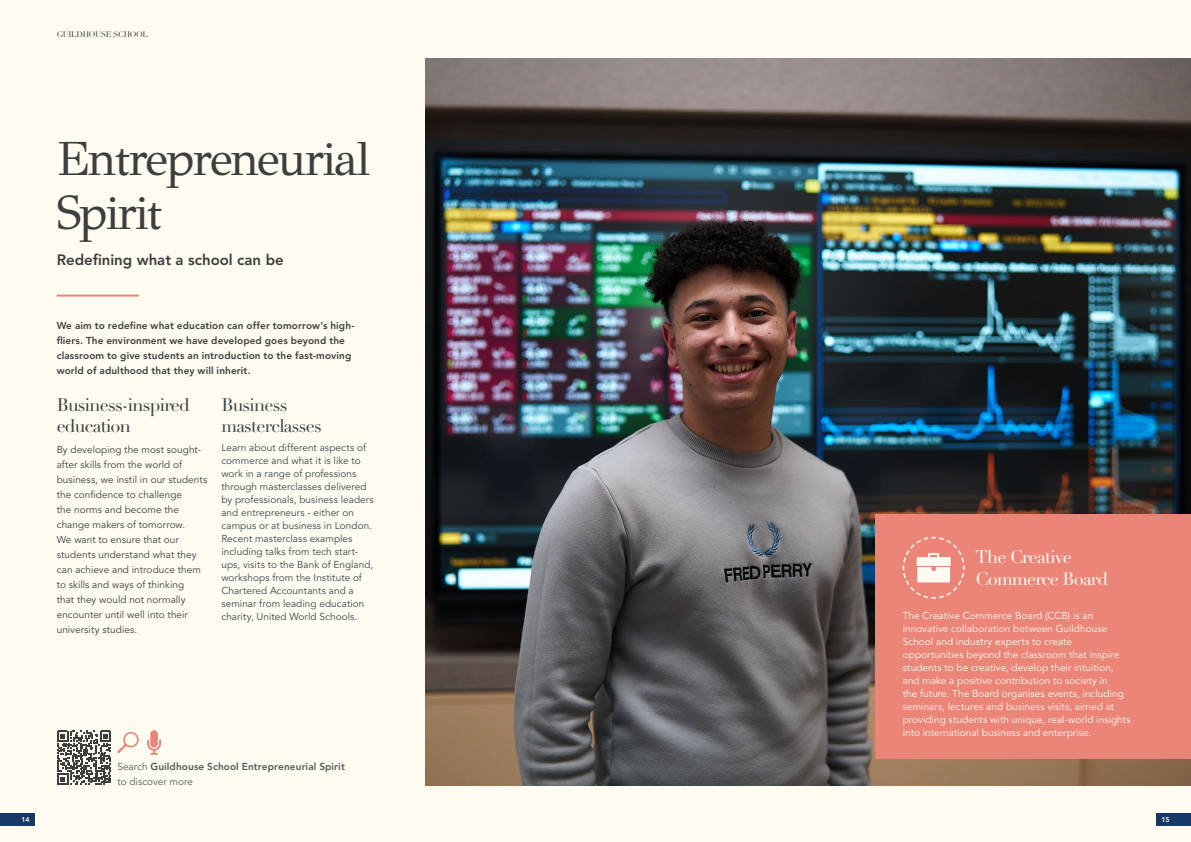
<style>
.page{position:relative;width:1191px;height:842px;background:#fff}
.page>*{position:absolute;margin:0;border:0;box-sizing:border-box;transform-origin:0 0}
.Heading{font:48px/53px "GFS Didot";letter-spacing:-.04em;color:#3e3e3f}
.t1{font:18px/21px "Didot LT Pro";letter-spacing:-.04em;color:#3e3e3f}
.t2{font:18px/21.6px "Didot LT Pro";letter-spacing:-.04em;color:#fefcf4}
.t3{font:18px/21px "Didot LT Pro";letter-spacing:-.04em;color:#39494c}
.t4{font:800 15px "Avenir LT Std";color:#3e3e3f}
._04_Body_Copy{font:10px/13px "Avenir LT Std";letter-spacing:.005em;color:#fefcf4}
._04_Body_Copy-2{font:10px/13px "Avenir LT Std";letter-spacing:.005em;color:#39494c}
._04_Body_Copy-3{font:10px/15px "Avenir LT Std";letter-spacing:.005em;color:#3e3e3f}
._04_Body_Copy-4{font:800 10px/15px "Avenir LT Std";letter-spacing:.01em;color:#3e3e3f}
._04_Body_Copy-5{font:800 10px "Avenir LT Std";letter-spacing:.01em;color:#57585a}
._04_Body_Copy-6{font:10px "Avenir LT Std";letter-spacing:.005em;color:#57585a}
.t5{font:8px "Didot LT Pro";letter-spacing:-.04em;color:#3e3e3f}
.t6{font:800 7px "Avenir LT Std";color:#fefcf2}
.s1{font-weight:400}
</style>
<div class="page">
<div style="left:0;top:0;width:595px;height:842px;background:#fefbf1"></div>
<div style="left:595px;top:0;width:596px;height:842px;background:#fefbf1"></div>
<img style="left:425px;top:58px;width:766px;height:727px">
<hr style="left:57px;top:295px;width:82px;height:2px;background:#eb8578">
<div style="left:875px;top:515px;width:316px;height:244px;background:#eb8578"></div>
<svg style="left:57px;top:731px;width:54px;height:54px"></svg>
<div style="left:150px;top:730px;width:8px;height:17px;background:#eb8578;border-radius:4px"></div>
<svg style="left:147px;top:739px;width:14px;height:16px"></svg>
<svg style="left:117px;top:732px;width:22px;height:21px"></svg>
<svg style="left:902px;top:536px;width:63px;height:63px"></svg>
<div style="left:0;top:813px;width:35px;height:13px;background:#153866"></div>
<div style="left:1156px;top:813px;width:35px;height:13px;background:#153866"></div>
<p class="t5" style="left:57px;top:30px;width:93px">GUILDHOUSE SCHOOL</p>
<p class="Heading" style="left:57px;top:130px;width:315px">Entrepreneurial<br>Spirit</p>
<p class="t4" style="left:57px;top:251px;width:228px">Redefining what a school can be</p>
<p class="_04_Body_Copy-4" style="left:57px;top:318px;width:299px">We aim to redefine what education can offer tomorrow’s high&shy;fliers. The environment we have developed goes beyond the classroom to give students an introduction to the fast-moving world of adulthood that they will inherit.</p>
<p class="t1" style="left:57px;top:395px;width:135px">Business-inspired education</p>
<p class="_04_Body_Copy-3" style="left:57px;top:442px;width:152px">By developing the most sought&shy;after skills from the world of business, we instil in our students the confidence to challenge<br>the norms and become the change makers of tomorrow.<br>We want to ensure that our students understand what they can achieve and introduce them to skills and ways of thinking<br>that they would not normally encounter until well into their university studies.</p>
<p class="t3" style="left:221px;top:395px;width:102px">Business masterclasses</p>
<p class="_04_Body_Copy-2" style="left:221px;top:441px;width:154px">Learn about different aspects of commerce and what it is like to work in a range of professions through masterclasses delivered by professionals, business leaders and entrepreneurs - either on campus or at business in London.<br>Recent masterclass examples including talks from tech start&shy;ups, visits to the Bank of England, workshops from the Institute of<br>Chartered Accountants and a seminar from leading education charity, United World Schools.</p>
<p class="_04_Body_Copy-5" style="left:117px;top:761px;width:229px"><span class="s1">Search</span> Guildhouse School Entrepreneurial Spirit</p>
<p class="_04_Body_Copy-6" style="left:117px;top:776px;width:77px">to discover more</p>
<p class="t2" style="left:975px;top:547px;width:134px">The Creative<br>Commerce Board</p>
<p class="_04_Body_Copy" style="left:902px;top:609px;width:229px">The Creative Commerce Board (CCB) is an innovative collaboration between Guildhouse School and industry experts to create opportunities beyond the classroom that inspire students to be creative, develop their intuition, and make a positive contribution to society in<br>the future. The Board organises events, including seminars, lectures and business visits, aimed at providing students with unique, real-world insights into international business and enterprise.</p>
<p class="t6" style="left:22px;top:815px;width:10px">14</p>
<p class="t6" style="left:1161px;top:815px;width:10px">15</p>
</div>
